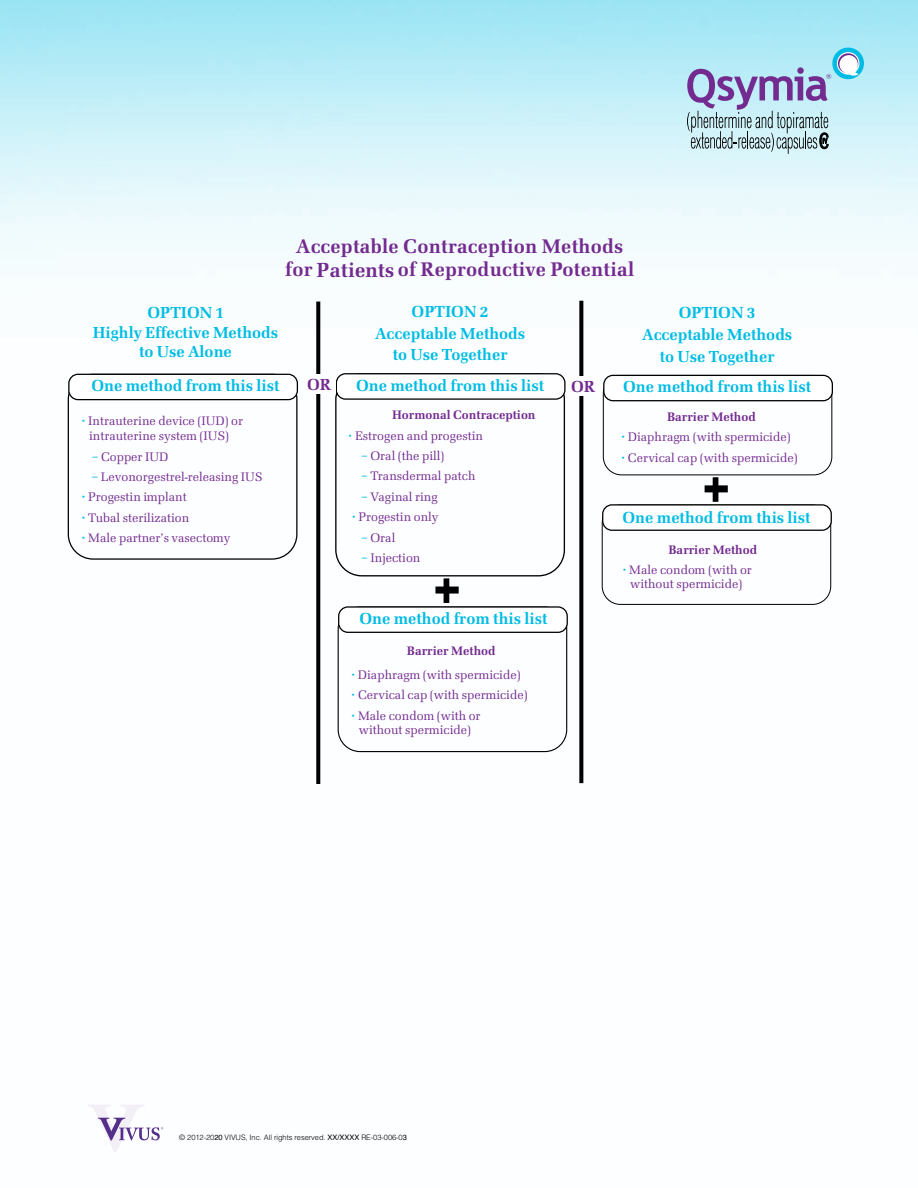
<style>
.page{position:relative;width:918px;height:1188px;background:#fff}
.page>*{position:absolute;margin:0;border:0;box-sizing:border-box;transform-origin:0 0}
.t1{font:20.4px/23px "Melior Bld";letter-spacing:.01em;color:#732b90;text-align:center}
.t2{font:16.65px/21.8px "Melior Bld";color:#00bce4;text-align:center}
.t3{font:16.65px "Melior Bld";color:#732b90}
.t4{font:12.75px/14.1px "Melior";color:#732b90;text-align:center}
.t5{font:12.75px "Melior Bld";color:#732b90}
.t6{font:300 7.5px "Helvetica";letter-spacing:-.01em;color:#000}
.s1{font-family:"Melior LT Pro";font-weight:700}
.s2{color:#00bce4}
.s3{font-weight:400}
</style>
<div class="page">
<img style="left:0;top:0;width:918px;height:1129px">
<svg style="left:687px;top:48px;width:177px;height:106px;background:#acc9dc"></svg>
<svg style="left:88px;top:1105px;width:75px;height:47px"></svg>
<div style="left:602px;top:505px;width:229px;height:100px;border:1px solid #000;border-radius:18px"></div>
<div style="left:603px;top:505px;width:228px;height:25px;background:#fff;border-radius:9px"></div>
<div style="left:602px;top:504px;width:230px;height:27px;border:1px solid #000;border-radius:9px"></div>
<div style="left:603px;top:375px;width:229px;height:100px;border:1px solid #000;border-radius:18px"></div>
<div style="left:604px;top:375px;width:228px;height:26px;background:#fff;border-radius:9px"></div>
<div style="left:603px;top:375px;width:230px;height:26px;border:1px solid #000;border-radius:9px"></div>
<div style="left:338px;top:606px;width:229px;height:146px;border:1px solid #000;border-radius:22px"></div>
<div style="left:339px;top:607px;width:228px;height:25px;background:#fff;border-radius:9px"></div>
<div style="left:338px;top:606px;width:230px;height:27px;border:1px solid #000;border-radius:9px"></div>
<div style="left:335px;top:373px;width:230px;height:203px;border:1px solid #000;border-radius:26px"></div>
<div style="left:336px;top:374px;width:229px;height:25px;background:#fff;border-radius:9px"></div>
<div style="left:336px;top:373px;width:230px;height:27px;border:1px solid #000;border-radius:9px"></div>
<div style="left:68px;top:374px;width:229px;height:186px;border:1px solid #000;border-radius:25px"></div>
<div style="left:69px;top:374px;width:228px;height:26px;background:#fff;border-radius:9px"></div>
<div style="left:68px;top:374px;width:230px;height:26px;border:1px solid #000;border-radius:9px"></div>
<svg style="left:316px;top:302px;width:4px;height:482px;background:#101111"></svg>
<svg style="left:579px;top:301px;width:4px;height:482px;background:#151515"></svg>
<div style="left:303px;top:374px;width:33px;height:20px;background:#fff"></div>
<div style="left:567px;top:376px;width:33px;height:20px;background:#fff"></div>
<svg style="left:435px;top:578px;width:24px;height:25px"></svg>
<svg style="left:705px;top:477px;width:23px;height:25px"></svg>
<h1 class="t1" style="left:285px;top:235px;width:350px">Acceptable Contraception Methods for <span class="s1">Patients</span> of Reproductive Potential</h1>
<h2 class="t2" style="left:93px;top:303px;width:187px;line-height:19.2px">OPTION 1<br>Highly Effective Methods to Use Alone</h2>
<h2 class="t2" style="left:91px;top:374px;width:190px">One method from this list</h2>
<p class="t4" style="left:81px;top:414px;width:163px;line-height:15.3px"><span class="s2">•</span> Intrauterine device (IUD) or intrauterine system (IUS)</p>
<p class="t4" style="left:92px;top:450px;width:78px"><span class="s2">–</span> Copper IUD</p>
<p class="t4" style="left:92px;top:471px;width:172px"><span class="s2">–</span> Levonorgestrel-releasing IUS</p>
<p class="t4" style="left:81px;top:491px;width:107px"><span class="s2">•</span> Progestin implant</p>
<p class="t4" style="left:81px;top:512px;width:109px"><span class="s2">•</span> Tubal sterilization</p>
<p class="t4" style="left:81px;top:532px;width:151px"><span class="s2">•</span> Male partner’s vasectomy</p>
<h2 class="t2" style="left:375px;top:300px;width:152px">OPTION 2<br>Acceptable Methods to Use Together</h2>
<h2 class="t2" style="left:356px;top:374px;width:190px">One method from this list</h2>
<h2 class="t3" style="left:307px;top:374px;width:26px">OR</h2>
<h2 class="t3" style="left:571px;top:377px;width:26px">OR</h2>
<p class="t5" style="left:392px;top:407px;width:145px">Hormonal Contraception</p>
<p class="t4" style="left:348px;top:429px;width:136px"><span class="s2">•</span> Estrogen and progestin</p>
<p class="t4" style="left:361px;top:450px;width:85px"><span class="s2">–</span> Oral (the pill)</p>
<p class="t4" style="left:361px;top:470px;width:116px"><span class="s2">–</span> Transdermal patch</p>
<p class="t4" style="left:361px;top:491px;width:78px"><span class="s2">–</span> Vaginal ring</p>
<p class="t4" style="left:352px;top:511px;width:88px"><span class="s2">•</span> Progestin only</p>
<p class="t4" style="left:361px;top:531px;width:36px"><span class="s2">–</span> Oral</p>
<p class="t4" style="left:361px;top:552px;width:61px"><span class="s2">–</span> Injection</p>
<h2 class="t2" style="left:359px;top:608px;width:190px">One method from this list</h2>
<p class="t5" style="left:407px;top:643px;width:90px">Barrier Method</p>
<p class="t4" style="left:351px;top:669px;width:171px"><span class="s2">•</span> Diaphragm (with spermicide)</p>
<p class="t4" style="left:351px;top:689px;width:178px"><span class="s2">•</span> Cervical cap (with spermicide)</p>
<p class="t4" style="left:351px;top:710px;width:131px"><span class="s2">•</span> Male condom (with or without spermicide)</p>
<h2 class="t2" style="left:642px;top:302px;width:152px">OPTION 3<br>Acceptable Methods to Use Together</h2>
<h2 class="t2" style="left:623px;top:376px;width:190px">One method from this list</h2>
<p class="t5" style="left:667px;top:409px;width:90px">Barrier Method</p>
<p class="t4" style="left:621px;top:431px;width:171px"><span class="s2">•</span> Diaphragm (with spermicide)</p>
<p class="t4" style="left:621px;top:452px;width:178px"><span class="s2">•</span> Cervical cap (with spermicide)</p>
<h2 class="t2" style="left:623px;top:507px;width:190px">One method from this list</h2>
<p class="t5" style="left:668px;top:542px;width:90px">Barrier Method</p>
<p class="t4" style="left:623px;top:564px;width:131px"><span class="s2">•</span> Male condom (with or without spermicide)</p>
<p class="t6" style="left:179px;top:1133px;width:229px">© 2012-20<span class="s3">20</span> VIVUS, Inc. All rights reserved. <span class="s3">XX/XXXX</span> RE-03-006-0<span class="s3">3</span></p>
</div>
